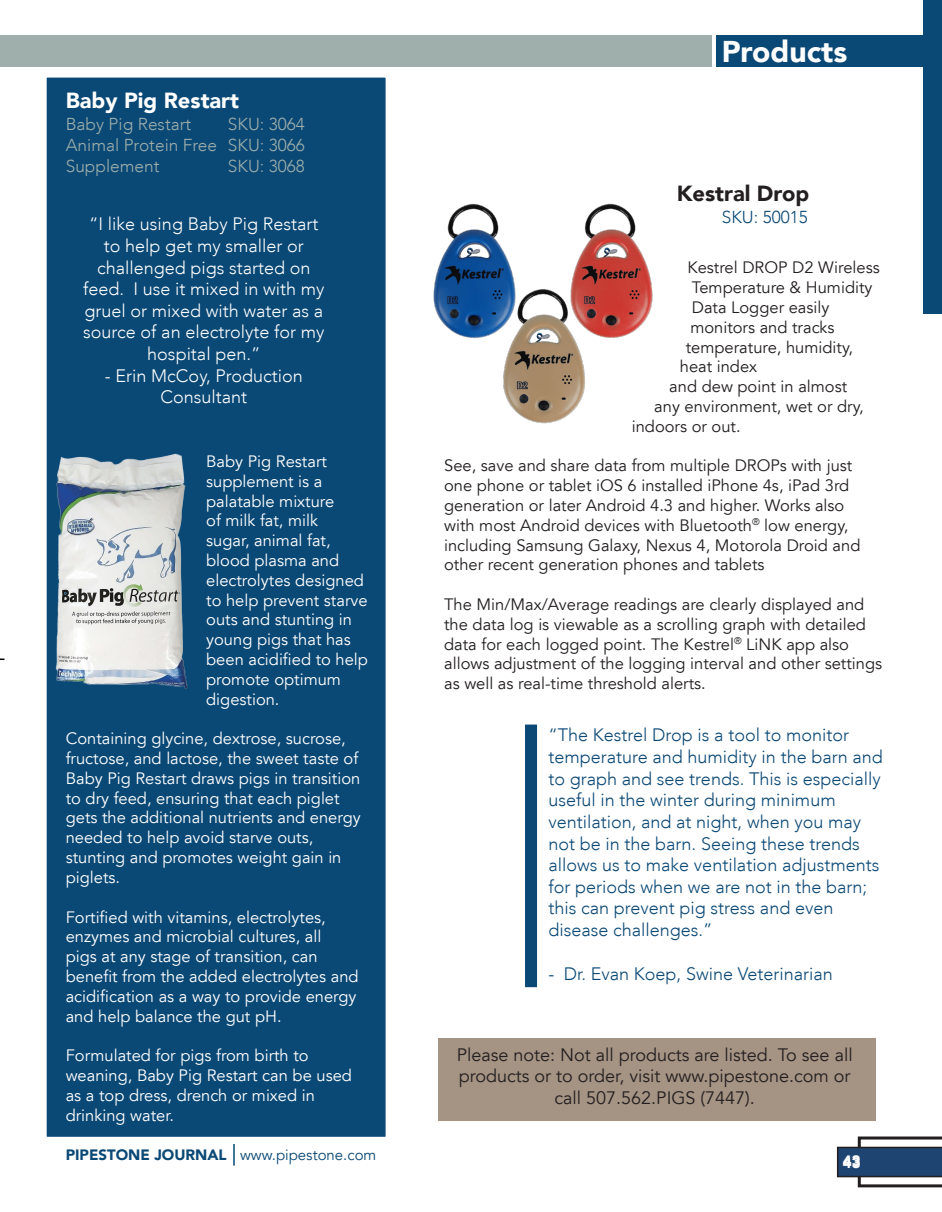
<style>
.page{position:relative;width:942px;height:1212px;background:#fff}
.page>*{position:absolute;margin:0;border:0;box-sizing:border-box;transform-origin:0 0}
.t1{font:900 30px "Avenir LT";color:#fff}
.t2{font:900 21.9px "Avenir LT";color:#fff}
.t3{font:900 21.9px "Avenir LT";color:#231f20}
.t4{font:300 18px/21.6px "Avenir LT";color:#0a4875}
.t5{font:300 18px/21.6px "Avenir LT";color:#fff;text-align:center}
.t6{font:18px/21.6px "Avenir LT";color:#231f20;text-align:center}
.t7{font:300 17.25px "Avenir LT";color:#9eafac}
.t8{font:300 17.25px "Avenir LT";color:#0a4875}
.t9{font:16.5px/19.8px "Avenir LT";color:#fff}
.t10{font:16.5px/19.8px "Avenir LT";color:#231f20}
.t11{font:15px "Avenir LT";color:#0a4875}
.t12{font:900 15px "Avenir LT";color:#0a4875}
.t13{font:900 15px "Avenir LT";color:#fff}
</style>
<div class="page">
<div style="left:45px;top:76px;width:342px;height:1062px;background:#0a4875;border:2px solid #fff"></div>
<div style="left:922px;top:0;width:19px;height:313px;background:#0a4875"></div>
<hr style="left:233px;top:1143px;width:2px;height:22px;background:#0a4875">
<svg style="left:836px;top:1136px;width:105px;height:51px"></svg>
<div style="left:0;top:35px;width:12px;height:32px;background:#9eafac"></div>
<div style="left:12px;top:35px;width:699px;height:32px;background:#9eafac"></div>
<div style="left:716px;top:35px;width:225px;height:32px;background:#0a4875"></div>
<div style="left:438px;top:1038px;width:438px;height:82px;background:#a59383"></div>
<img style="left:55px;top:453px;width:133px;height:236px">
<img style="left:433px;top:203px;width:220px;height:221px">
<div style="left:525px;top:724px;width:12px;height:263px;background:#0a4875"></div>
<p class="t2" style="left:66px;top:87px;width:175px">Baby Pig Restart</p>
<p class="t7" style="left:66px;top:114px;width:127px">Baby Pig Restart</p>
<p class="t7" style="left:228px;top:114px;width:78px">SKU: 3064</p>
<p class="t7" style="left:66px;top:135px;width:240px">Animal Protein Free SKU: 3066</p>
<p class="t7" style="left:66px;top:155px;width:95px">Supplement</p>
<p class="t7" style="left:228px;top:155px;width:78px">SKU: 3068</p>
<p class="t5" style="left:83px;top:213px;width:243px">“I like using Baby Pig Restart to help get my smaller or challenged pigs started on feed. I use it mixed in with my gruel or mixed with water as a source of an electrolyte for my hospital pen.”</p>
<p class="t5" style="left:105px;top:364px;width:199px">- Erin McCoy, Production<br>Consultant</p>
<p class="t9" style="left:206px;top:452px;width:163px">Baby Pig Restart supplement is a palatable mixture<br>of milk fat, milk<br>sugar, animal fat, blood plasma and electrolytes designed to help prevent starve outs and stunting in young pigs that has been acidified to help promote optimum digestion.</p>
<p class="t9" style="left:66px;top:729px;width:296px">Containing glycine, dextrose, sucrose, fructose, and lactose, the sweet taste of Baby Pig Restart draws pigs in transition to dry feed, ensuring that each piglet gets the additional nutrients and energy needed to help avoid starve outs, stunting and promotes weight gain in piglets.</p>
<p class="t9" style="left:66px;top:907px;width:294px">Fortified with vitamins, electrolytes, enzymes and microbial cultures, all<br>pigs at any stage of transition, can benefit from the added electrolytes and acidification as a way to provide energy and help balance the gut pH.</p>
<p class="t9" style="left:66px;top:1046px;width:288px">Formulated for pigs from birth to weaning, Baby Pig Restart can be used as a top dress, drench or mixed in drinking water.</p>
<p class="t1" style="left:721px;top:33px;width:127px">Products</p>
<p class="t3" style="left:676px;top:180px;width:134px">Kestral Drop</p>
<p class="t8" style="left:721px;top:207px;width:87px">SKU: 50015</p>
<p class="t10" style="left:687px;top:258px;width:194px">Kestrel DROP D2 Wireless</p>
<p class="t10" style="left:691px;top:278px;width:182px">Temperature &amp; Humidity</p>
<p class="t10" style="left:691px;top:298px;width:139px">Data Logger easily</p>
<p class="t10" style="left:690px;top:317px;width:146px">monitors and tracks</p>
<p class="t10" style="left:685px;top:337px;width:169px">temperature, humidity,</p>
<p class="t10" style="left:679px;top:357px;width:79px">heat index</p>
<p class="t10" style="left:669px;top:377px;width:179px">and dew point in almost</p>
<p class="t10" style="left:654px;top:397px;width:211px">any environment, wet or dry,</p>
<p class="t10" style="left:631px;top:416px;width:110px">indoors or out.</p>
<p class="t10" style="left:444px;top:456px;width:417px">See, save and share data from multiple DROPs with just one phone or tablet iOS 6 installed iPhone 4s, iPad 3rd generation or later Android 4.3 and higher. Works also with most Android devices with Bluetooth<sup>®</sup> low energy, including Samsung Galaxy, Nexus 4, Motorola Droid and other recent generation phones and tablets</p>
<p class="t10" style="left:444px;top:595px;width:439px">The Min/Max/Average readings are clearly displayed and the data log is viewable as a scrolling graph with detailed data for each logged point. The Kestrel<sup>®</sup> LiNK app also allows adjustment of the logging interval and other settings as well as real-time threshold alerts.</p>
<p class="t4" style="left:548px;top:724px;width:336px">“The Kestrel Drop is a tool to monitor temperature and humidity in the barn and to graph and see trends. This is especially useful in the winter during minimum ventilation, and at night, when you may not be in the barn. Seeing these trends allows us to make ventilation adjustments for periods when we are not in the barn; this can prevent pig stress and even disease challenges.”</p>
<p class="t4" style="left:548px;top:963px;width:286px">- Dr. Evan Koep, Swine Veterinarian</p>
<p class="t6" style="left:456px;top:1044px;width:397px">Please note: Not all products are listed. To see all products or to order, visit www.pipestone.com or call 507.562.PIGS (7447).</p>
<p class="t12" style="left:66px;top:1145px;width:162px">PIPESTONE JOURNAL</p>
<p class="t11" style="left:240px;top:1145px;width:138px">www.pipestone.com</p>
<p class="t13" style="left:842px;top:1153px;width:19px">43</p>
</div>
